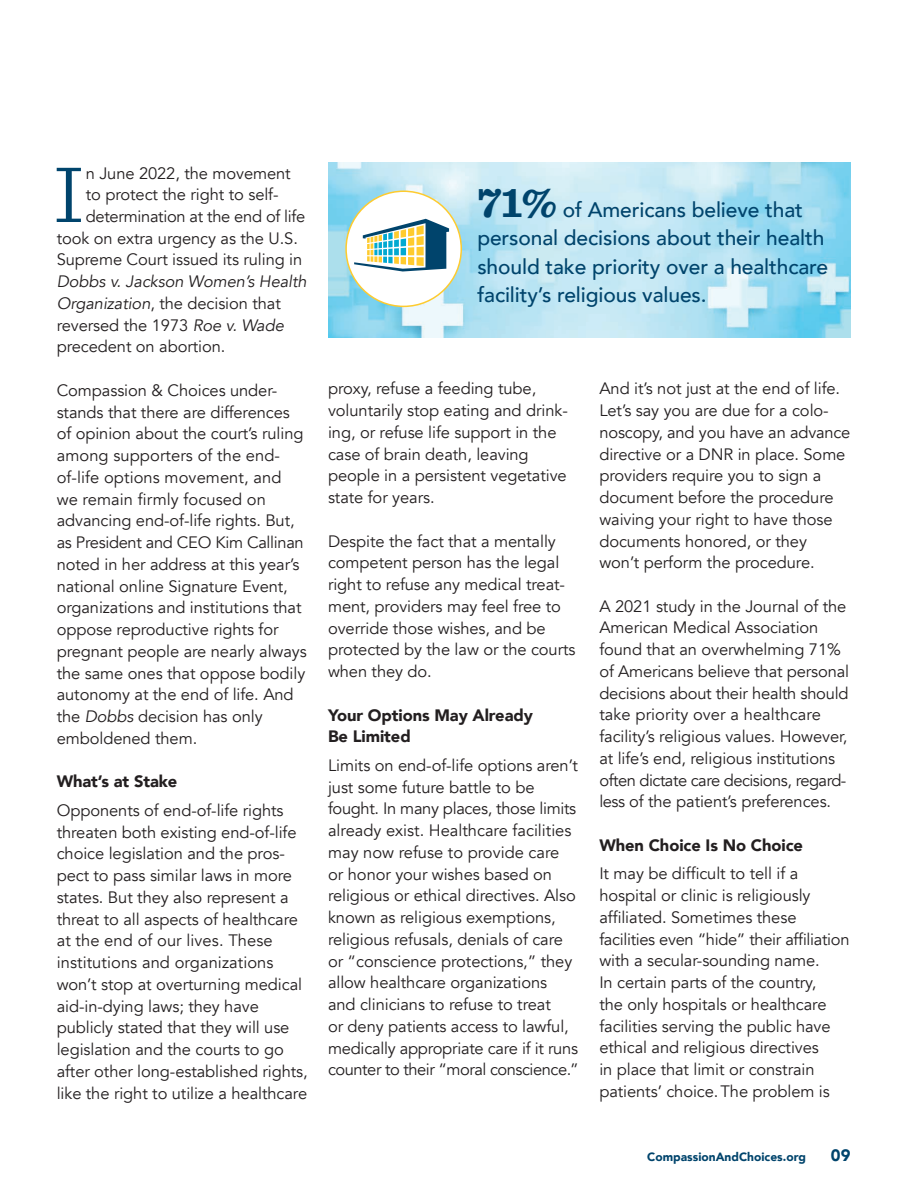
<style>
.page{position:relative;width:918px;height:1188px;background:#fff}
.page>*{position:absolute;margin:0;border:0;box-sizing:border-box;transform-origin:0 0}
.t1{font:300 83.7px "Sentinel";color:#00446c}
.t2{font:500 21px/28.5px "Avenir";letter-spacing:-.005em;color:#00446c}
.t3{font:16.5px/21.8px "Avenir";letter-spacing:-.005em;color:#231f20}
.t4{font:900 16.5px/21.8px "Avenir";letter-spacing:-.005em;color:#231f20}
.t5{font:900 16.5px "Avenir";color:#00446c}
.t6{font:900 12px "Avenir";color:#00446c}
.s1{font-style:italic}
.s2{font-family:"Sentinel";font-weight:700;font-size:43.5px}
</style>
<div class="page">
<img style="left:328px;top:162px;width:522px;height:176px">
<div style="left:346px;top:191px;width:115px;height:115px;background:#fff;border-radius:50%"></div>
<div style="left:345px;top:190px;width:117px;height:117px;border:2px solid #fecb2f;border-radius:50%"></div>
<svg style="left:354px;top:219px;width:95px;height:52px"></svg>
<h1 class="t1" style="left:54px;top:132px;width:32px">I</h1>
<p class="t3" style="left:86px;top:162px;width:206px">n June 2022, the movement</p>
<p class="t3" style="left:86px;top:184px;width:194px">to protect the right to self-</p>
<p class="t3" style="left:86px;top:206px;width:221px">determination at the end of life</p>
<p class="t3" style="left:57px;top:227px;width:243px">took on extra urgency as the U.S.</p>
<p class="t3" style="left:57px;top:249px;width:247px">Supreme Court issued its ruling in</p>
<p class="t3" style="left:57px;top:271px;width:252px"><span class="s1">Dobbs v. Jackson Women’s Health<br>Organization</span>, the decision that reversed the 1973 <span class="s1">Roe v. Wade </span>precedent on abortion.</p>
<p class="t3" style="left:57px;top:380px;width:252px">Compassion &amp; Choices under&shy;stands that there are differences of opinion about the court’s ruling among supporters of the end&shy;of-life options movement, and<br>we remain firmly focused on advancing end-of-life rights. But, as President and CEO Kim Callinan noted in her address at this year’s national online Signature Event, organizations and institutions that oppose reproductive rights for pregnant people are nearly always the same ones that oppose bodily autonomy at the end of life. And the <span class="s1">Dobbs</span> decision has only emboldened them.</p>
<p class="t4" style="left:57px;top:770px;width:122px">What’s at Stake</p>
<p class="t3" style="left:57px;top:800px;width:253px">Opponents of end-of-life rights threaten both existing end-of-life choice legislation and the pros&shy;pect to pass similar laws in more states. But they also represent a threat to all aspects of healthcare at the end of our lives. These institutions and organizations won’t stop at overturning medical aid-in-dying laws; they have publicly stated that they will use legislation and the courts to go after other long-established rights, like the right to utilize a healthcare</p>
<p class="t2" style="left:477px;top:194px;width:352px"><span class="s2">71%</span> of Americans believe that personal decisions about their health should take priority over a healthcare facility’s religious values.</p>
<p class="t3" style="left:328px;top:378px;width:241px">proxy, refuse a feeding tube, voluntarily stop eating and drink&shy;ing, or refuse life support in the case of brain death, leaving people in a persistent vegetative state for years.</p>
<p class="t3" style="left:328px;top:530px;width:249px">Despite the fact that a mentally competent person has the legal right to refuse any medical treat&shy;ment, providers may feel free to override those wishes, and be protected by the law or the courts when they do.</p>
<p class="t4" style="left:328px;top:704px;width:206px">Your Options May Already<br>Be Limited</p>
<p class="t3" style="left:328px;top:755px;width:252px">Limits on end-of-life options aren’t just some future battle to be fought. In many places, those limits already exist. Healthcare facilities may now refuse to provide care or honor your wishes based on religious or ethical directives. Also known as religious exemptions, religious refusals, denials of care or “conscience protections,” they allow healthcare organizations and clinicians to refuse to treat<br>or deny patients access to lawful, medically appropriate care if it runs counter to their “moral conscience.”</p>
<p class="t3" style="left:599px;top:378px;width:253px">And it’s not just at the end of life.<br>Let’s say you are due for a colo&shy;noscopy, and you have an advance directive or a DNR in place. Some providers require you to sign a document before the procedure waiving your right to have those documents honored, or they won’t perform the procedure.</p>
<p class="t3" style="left:599px;top:595px;width:251px">A 2021 study in the Journal of the American Medical Association found that an overwhelming 71% of Americans believe that personal decisions about their health should take priority over a healthcare facility’s religious values. However, at life’s end, religious institutions often dictate care decisions, regard&shy;less of the patient’s preferences.</p>
<p class="t4" style="left:599px;top:834px;width:205px">When Choice Is No Choice</p>
<p class="t3" style="left:599px;top:863px;width:252px">It may be difficult to tell if a hospital or clinic is religiously affiliated. Sometimes these facilities even “hide” their affiliation with a secular-sounding name.<br>In certain parts of the country,<br>the only hospitals or healthcare facilities serving the public have ethical and religious directives<br>in place that limit or constrain patients’ choice. The problem is</p>
<p class="t6" style="left:647px;top:1147px;width:160px">CompassionAndChoices.org</p>
<p class="t5" style="left:831px;top:1141px;width:21px">09</p>
</div>
